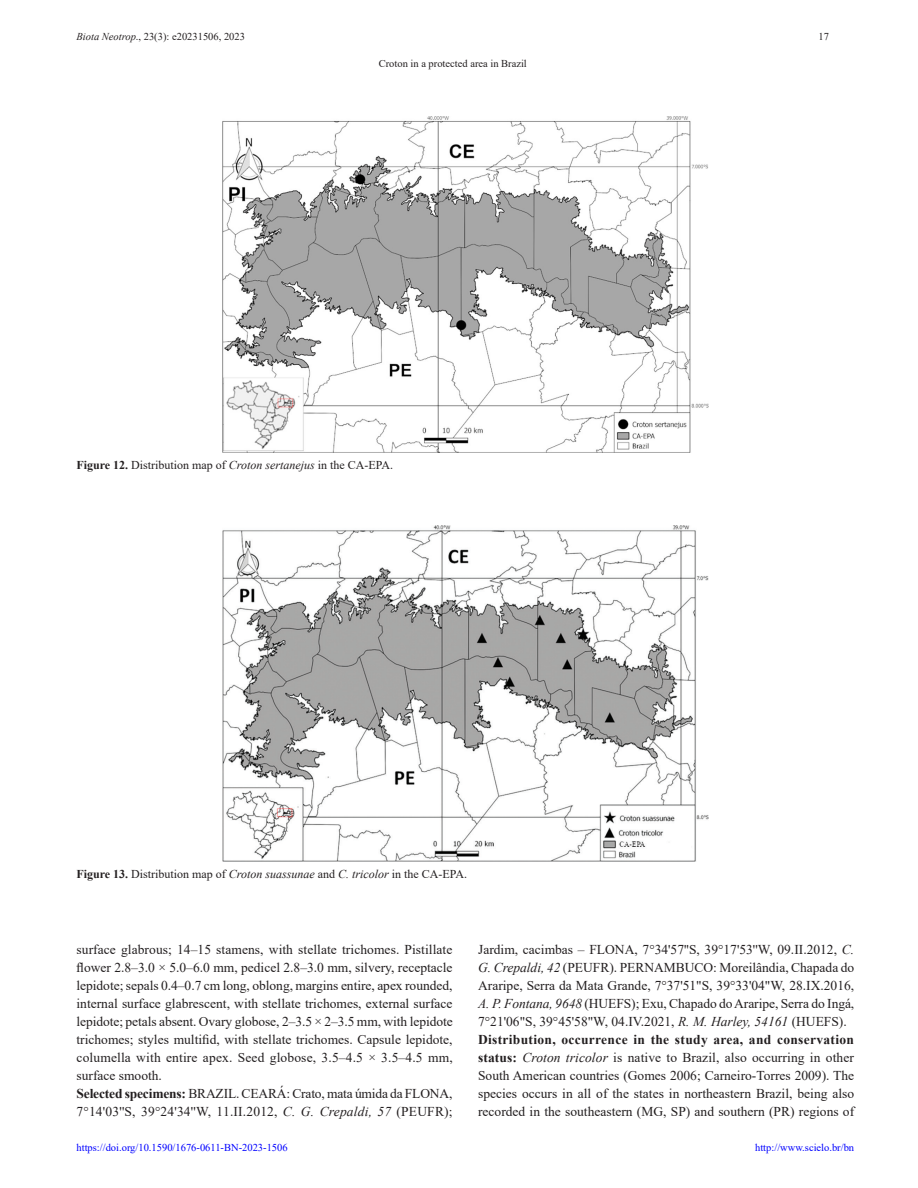
<style>
.page{position:relative;width:918px;height:1188px;background:#fff}
.page>*{position:absolute;margin:0;border:0;box-sizing:border-box;transform-origin:0 0}
.corpo{font:13.5px/18px "Times New Roman";color:#231f20;text-align:justify}
.legenda{font:12px "Times New Roman";color:#231f20}
.t1{font:10.5px "Times New Roman";color:#00f}
.t2{font:10.5px "Times New Roman";color:#231f20}
.s1{font-style:italic}
.s2{font-weight:700}
</style>
<div class="page">
<img style="left:223px;top:116px;width:485px;height:336px">
<img style="left:222px;top:525px;width:486px;height:337px">
<p class="t2" style="left:77px;top:29px;width:170px"><span class="s1">Biota Neotrop</span>., 23(3): e20231506, 2023</p>
<p class="t2" style="left:379px;top:56px;width:150px">Croton in a protected area in Brazil</p>
<p class="legenda" style="left:77px;top:457px;width:318px"><span class="s2">Figure 12.</span> Distribution map of <span class="s1">Croton sertanejus</span> in the CA-EPA.</p>
<p class="legenda" style="left:77px;top:866px;width:392px"><span class="s2">Figure 13.</span> Distribution map of <span class="s1">Croton suassunae</span> and <span class="s1">C. tricolor</span> in the CA-EPA.</p>
<p class="t2" style="left:819px;top:29px;width:12px">17</p>
<p class="corpo" style="left:77px;top:940px;width:378px">surface glabrous; 14–15 stamens, with stellate trichomes. Pistillate flower 2.8–3.0 × 5.0–6.0 mm, pedicel 2.8–3.0 mm, silvery, receptacle lepidote; sepals 0.4–0.7 cm long, oblong, margins entire, apex rounded, internal surface glabrescent, with stellate trichomes, external surface lepidote; petals absent. Ovary globose, 2–3.5 × 2–3.5 mm, with lepidote trichomes; styles multifid, with stellate trichomes. Capsule lepidote, columella with entire apex. Seed globose, 3.5–4.5 × 3.5–4.5 mm, surface smooth.</p>
<p class="corpo" style="left:77px;top:1084px;width:378px"><span class="s2">Selected specimens:</span> BRAZIL. CEARÁ: Crato, mata úmida da FLONA,<br>7°14'03''S, 39°24'34''W, 11.II.2012, <span class="s1">C. G. Crepaldi, 57</span> (PEUFR);</p>
<p class="corpo" style="left:478px;top:940px;width:378px">Jardim, cacimbas – FLONA, 7°34'57''S, 39°17'53''W, 09.II.2012, <span class="s1">C.<br>G. Crepaldi, 42</span> (PEUFR). PERNAMBUCO: Moreilândia, Chapada do Araripe, Serra da Mata Grande, 7°37'51"S, 39°33'04"W, 28.IX.2016, <span class="s1">A. P. Fontana, 9648</span> (HUEFS); Exu, Chapado do Araripe, Serra do Ingá, 7°21'06"S, 39°45'58"W, 04.IV.2021, <span class="s1">R. M. Harley, 54161</span> (HUEFS).</p>
<p class="corpo" style="left:478px;top:1030px;width:378px"><span class="s2">Distribution, occurrence in the study area, and conservation status:</span> <span class="s1">Croton tricolor</span> is native to Brazil, also occurring in other South American countries (Gomes 2006; Carneiro-Torres 2009). The species occurs in all of the states in northeastern Brazil, being also recorded in the southeastern (MG, SP) and southern (PR) regions of</p>
<p class="t1" style="left:77px;top:1140px;width:213px">https://doi.org/10.1590/1676-0611-BN-2023-1506</p>
<p class="t1" style="left:755px;top:1140px;width:101px">http://www.scielo.br/bn</p>
</div>
